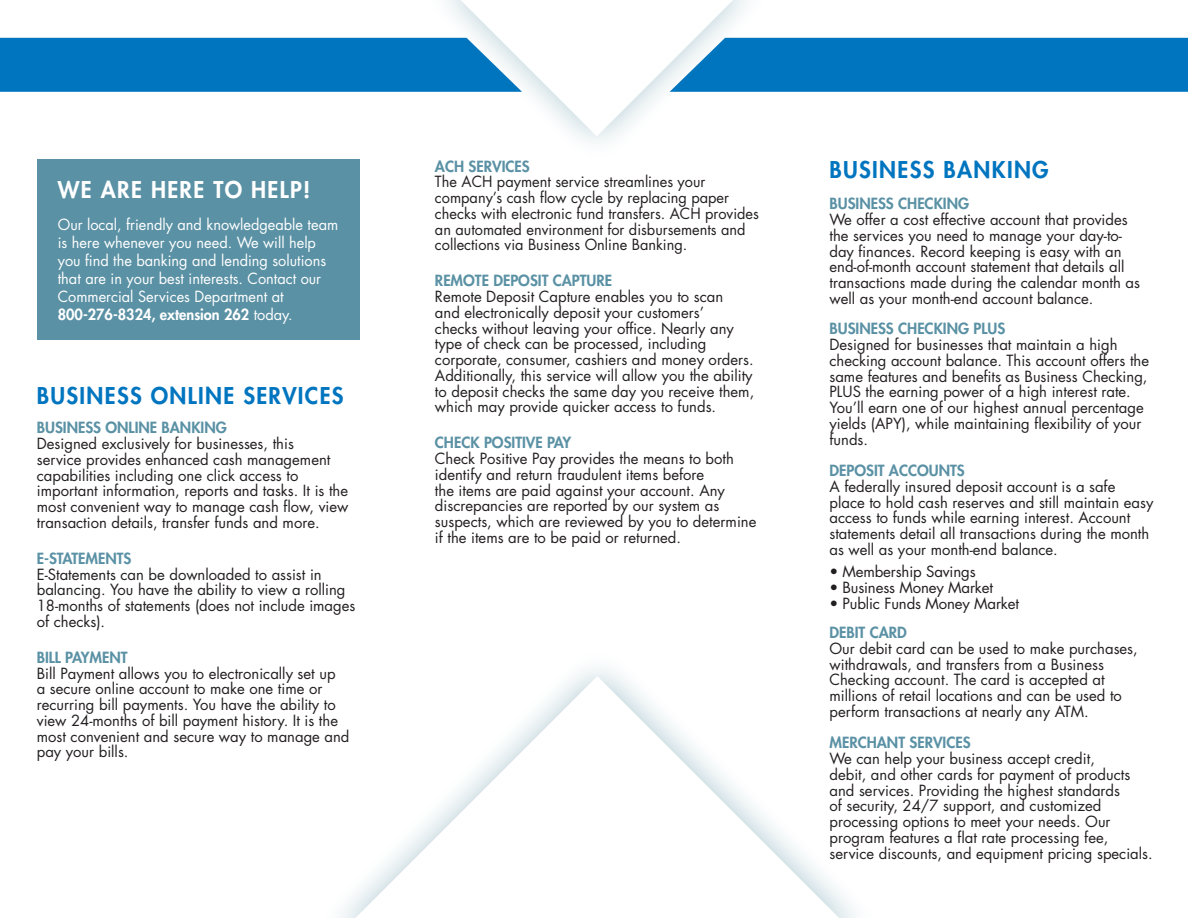
<style>
.page{position:relative;width:1188px;height:918px;background:#fff}
.page>*{position:absolute;margin:0;border:0;box-sizing:border-box;transform-origin:0 0}
.Subhead{font:800 22.5px "Futura Std";letter-spacing:.06em;color:#0075bf}
.Subhead-2{font:800 22.5px "Futura Std";letter-spacing:.06em;color:#fff}
.Body_Copy{font:800 22.5px "Futura Std";letter-spacing:.06em;color:#0075bf}
.Body_Copy-2{font:15px/15.8px "Futura Std";color:#231f20}
.Subhead-3{font:15px/18px "Futura Std";color:#fff}
.Subhead-4{font:800 15px "Futura Std";color:#5a91a4}
.Body_Copy-3{font:800 15px "Futura Std";color:#5a91a4}
.s1{font-weight:800}
</style>
<div class="page">
<svg style="left:0;top:0;width:1188px;height:136px"></svg>
<div style="left:38px;top:159px;width:322px;height:181px;background:#5a91a4"></div>
<svg style="left:355px;top:676px;width:484px;height:242px"></svg>
<p class="Subhead-2" style="left:58px;top:175px;width:254px">WE ARE HERE TO HELP!</p>
<p class="Subhead-3" style="left:58px;top:215px;width:282px">Our local, friendly and knowledgeable team is here whenever you need. We will help you find the banking and lending solutions that are in your best interests. Contact our Commercial Services Department at <span class="s1">800-276-8324, extension 262</span> today.</p>
<p class="Subhead" style="left:37px;top:382px;width:308px">BUSINESS ONLINE SERVICES</p>
<p class="Subhead-4" style="left:37px;top:418px;width:192px">BUSINESS ONLINE BANKING</p>
<p class="Body_Copy-2" style="left:37px;top:436px;width:313px">Designed exclusively for businesses, this<br>service provides enhanced cash management capabilities including one click access to important information, reports and tasks. It is the most convenient way to manage cash flow, view transaction details, transfer funds and more.</p>
<p class="Subhead-4" style="left:37px;top:549px;width:96px">E-STATEMENTS</p>
<p class="Body_Copy-2" style="left:37px;top:566px;width:320px">E-Statements can be downloaded to assist in balancing. You have the ability to view a rolling 18-months of statements (does not include images of checks).</p>
<p class="Subhead-4" style="left:37px;top:648px;width:92px">BILL PAYMENT</p>
<p class="Body_Copy-2" style="left:37px;top:665px;width:314px">Bill Payment allows you to electronically set up<br>a secure online account to make one time or recurring bill payments. You have the ability to view 24-months of bill payment history. It is the most convenient and secure way to manage and pay your bills.</p>
<p class="Subhead-4" style="left:435px;top:157px;width:96px">ACH SERVICES</p>
<p class="Body_Copy-2" style="left:435px;top:174px;width:325px">The ACH payment service streamlines your company’s cash flow cycle by replacing paper checks with electronic fund transfers. ACH provides an automated environment for disbursements and collections via Business Online Banking.</p>
<p class="Subhead-4" style="left:435px;top:271px;width:179px">REMOTE DEPOSIT CAPTURE</p>
<p class="Body_Copy-2" style="left:435px;top:289px;width:321px">Remote Deposit Capture enables you to scan<br>and electronically deposit your customers’<br>checks without leaving your office. Nearly any type of check can be processed, including corporate, consumer, cashiers and money orders.<br>Additionally, this service will allow you the ability to deposit checks the same day you receive them, which may provide quicker access to funds.</p>
<p class="Subhead-4" style="left:435px;top:433px;width:138px">CHECK POSITIVE PAY</p>
<p class="Body_Copy-2" style="left:435px;top:451px;width:323px">Check Positive Pay provides the means to both identify and return fraudulent items before<br>the items are paid against your account. Any discrepancies are reported by our system as suspects, which are reviewed by you to determine if the items are to be paid or returned.</p>
<p class="Body_Copy" style="left:830px;top:155px;width:221px">BUSINESS BANKING</p>
<p class="Body_Copy-3" style="left:830px;top:194px;width:141px">BUSINESS CHECKING</p>
<p class="Body_Copy-2" style="left:830px;top:212px;width:312px">We offer a cost effective account that provides the services you need to manage your day-to&shy;day finances. Record keeping is easy with an end-of-month account statement that details all transactions made during the calendar month as well as your month-end account balance.</p>
<p class="Body_Copy-3" style="left:830px;top:319px;width:177px">BUSINESS CHECKING PLUS</p>
<p class="Body_Copy-2" style="left:830px;top:337px;width:321px">Designed for businesses that maintain a high checking account balance. This account offers the same features and benefits as Business Checking, PLUS the earning power of a high interest rate.<br>You’ll earn one of our highest annual percentage yields (APY), while maintaining flexibility of your funds.</p>
<p class="Subhead-4" style="left:830px;top:461px;width:137px">DEPOSIT ACCOUNTS</p>
<p class="Body_Copy-2" style="left:830px;top:479px;width:325px">A federally insured deposit account is a safe place to hold cash reserves and still maintain easy access to funds while earning interest. Account statements detail all transactions during the month as well as your month-end balance.</p>
<p class="Body_Copy-2" style="left:830px;top:564px;width:148px">• Membership Savings</p>
<p class="Body_Copy-2" style="left:830px;top:580px;width:165px">• Business Money Market</p>
<p class="Body_Copy-2" style="left:830px;top:596px;width:191px">• Public Funds Money Market</p>
<p class="Subhead-4" style="left:830px;top:623px;width:79px">DEBIT CARD</p>
<p class="Body_Copy-2" style="left:830px;top:641px;width:310px">Our debit card can be used to make purchases, withdrawals, and transfers from a Business Checking account. The card is accepted at millions of retail locations and can be used to perform transactions at nearly any ATM.</p>
<p class="Subhead-4" style="left:830px;top:733px;width:143px">MERCHANT SERVICES</p>
<p class="Body_Copy-2" style="left:830px;top:751px;width:325px">We can help your business accept credit,<br>debit, and other cards for payment of products and services. Providing the highest standards<br>of security, 24/7 support, and customized processing options to meet your needs. Our program features a flat rate processing fee, service discounts, and equipment pricing specials.</p>
</div>
